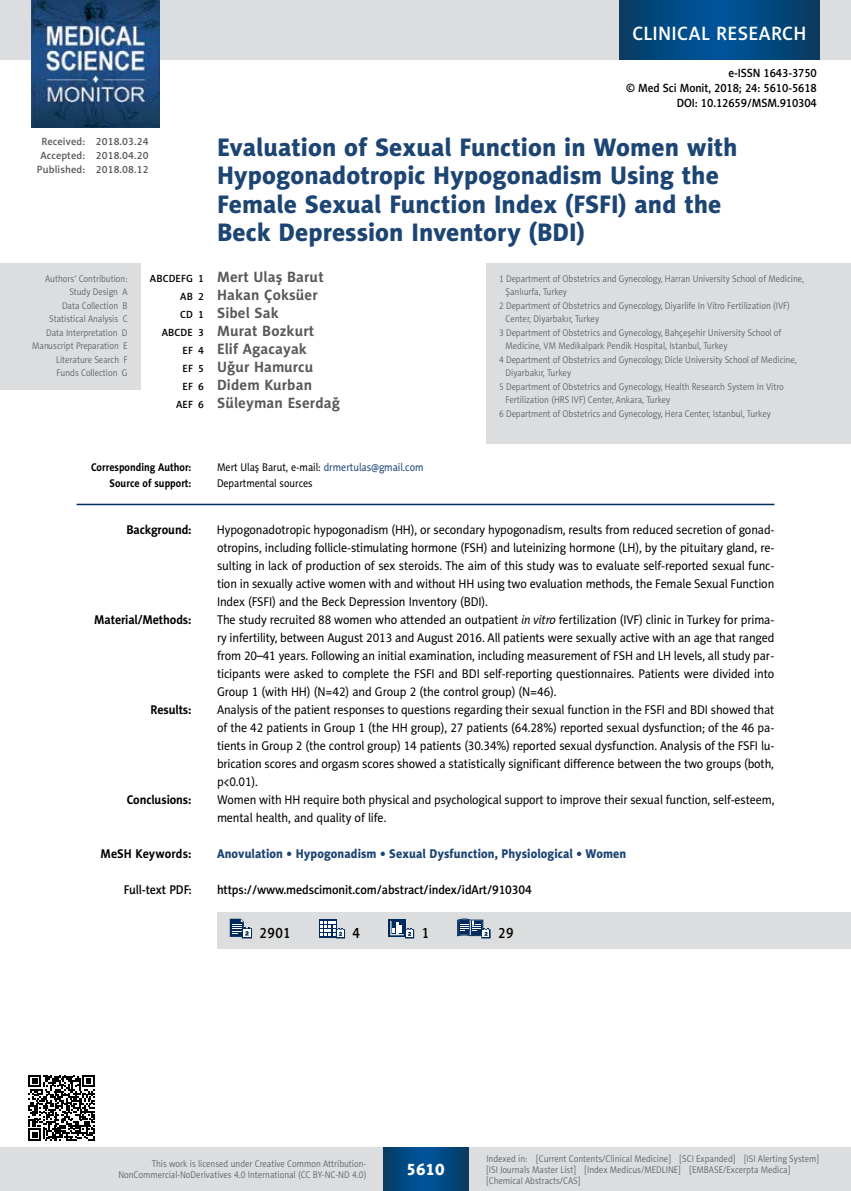
<style>
.page{position:relative;width:851px;height:1191px;background:#fff}
.page>*{position:absolute;margin:0;border:0;box-sizing:border-box;transform-origin:0 0}
.t1{font:25.5px/28.5px "Naomi Sans EFN Heavy";color:#1d4574}
.t2{font:19.5px "Naomi Sans EFN Medium";letter-spacing:.015em;color:#fff}
.t3{font:16.5px "Naomi Sans EFN Heavy";color:#fff}
.t4{font:700 15px "Naomi Sans EFN";letter-spacing:.01em;color:#58595b}
.t5{font:15px "Naomi Sans EFN Medium";letter-spacing:.03em;color:#000;scale:.9 1}
.t6{font:12.75px/18px "Naomi Sans EFN";letter-spacing:-.01em;color:#000;text-align:justify;scale:.95 1}
.t7{font:12.75px "Naomi Sans EFN Medium";letter-spacing:-.01em;color:#000;scale:.95 1}
.t8{font:12.75px "Naomi Sans EFN Heavy";letter-spacing:.005em;color:#1d4574;scale:.95 1}
.t9{font:700 12.75px "Naomi Sans EFN";letter-spacing:-.01em;color:#000;scale:.95 1}
.t10{font:12px/15px "Naomi Sans EFN Medium";letter-spacing:-.01em;color:#000;text-align:right;scale:.95 1}
.t11{font:11.25px "Naomi Sans EFN";color:#000;scale:.9 1}
.t12{font:700 11.25px "Naomi Sans EFN";color:#000;scale:.9 1}
.t13{font:10.5px/13.5px "Naomi Sans EFN Medium";letter-spacing:.01em;color:#58595b;text-align:center}
.t14{font:9.75px/13.5px "Naomi Sans EFN Light";color:#58595b;text-align:right;scale:.9 1}
.s1{font-family:"Naomi Sans EFN Medium";font-weight:400;font-size:10.5px;color:#000}
.s2{color:#1d4574}
.s3{font-style:italic}
</style>
<div class="page">
<div style="left:217px;top:912px;width:633px;height:36px;background:#dcddde"></div>
<svg style="left:230px;top:918px;width:22px;height:20px"></svg>
<div style="left:319px;top:919px;width:17px;height:18px;background:#002b5c"></div>
<svg style="left:320px;top:920px;width:25px;height:18px"></svg>
<div style="left:388px;top:919px;width:18px;height:18px;background:#002b5c"></div>
<svg style="left:390px;top:921px;width:24px;height:17px"></svg>
<svg style="left:457px;top:918px;width:33px;height:20px"></svg>
<hr style="left:77px;top:504px;width:697px;height:1px;background:#002b5c">
<div style="left:0;top:264px;width:140px;height:126px;background:#dcddde"></div>
<div style="left:486px;top:264px;width:364px;height:180px;background:#dcddde"></div>
<svg style="left:28px;top:1075px;width:67px;height:66px"></svg>
<hr style="left:850px;top:0;width:1px;height:60px;background:#dcddde">
<div style="left:0;top:1148px;width:850px;height:43px;background:#dcddde"></div>
<svg style="left:383px;top:1147px;width:85px;height:43px;background:#02487f"></svg>
<div style="left:0;top:0;width:850px;height:60px;background:#dcddde"></div>
<svg style="left:619px;top:0;width:200px;height:60px;background:#02487f"></svg>
<img style="left:32px;top:0;width:127px;height:128px">
<h2 class="t2" style="left:632px;top:22px;width:175px">CLINICAL RESEARCH</h2>
<p class="t10" style="left:626px;top:65px;width:202px">e-ISSN 1643-3750<br>© Med Sci Monit, 2018; 24: 5610-5618<br>DOI: 10.12659/MSM.910304</p>
<h1 class="t1" style="left:217px;top:132px;width:522px">Evaluation of Sexual Function in Women with Hypogonadotropic Hypogonadism Using the Female Sexual Function Index (FSFI) and the Beck Depression Inventory (BDI)</h1>
<p class="t4" style="left:150px;top:268px;width:175px"><span class="s1">ABCDEFG 1</span> Mert Ulaş Barut</p>
<p class="t4" style="left:180px;top:286px;width:139px"><span class="s1">AB 2</span> Hakan Çoksüer</p>
<p class="t4" style="left:180px;top:304px;width:100px"><span class="s1">CD 1</span> Sibel Sak</p>
<p class="t4" style="left:162px;top:322px;width:154px"><span class="s1">ABCDE 3</span> Murat Bozkurt</p>
<p class="t4" style="left:182px;top:340px;width:126px"><span class="s1">EF 4</span> Elif Agacayak</p>
<p class="t4" style="left:182px;top:358px;width:132px"><span class="s1">EF 5</span> Uğur Hamurcu</p>
<p class="t4" style="left:182px;top:376px;width:131px"><span class="s1">EF 6</span> Didem Kurban</p>
<p class="t4" style="left:176px;top:394px;width:165px"><span class="s1">AEF 6</span> Süleyman Eserdağ</p>
<p class="t13" style="left:37px;top:135px;width:113px">Received: 2018.03.24<br>Accepted: 2018.04.20<br>Published: 2018.08.12</p>
<p class="t14" style="left:32px;top:272px;width:107px">Authors’ Contribution:<br>Study Design A<br>Data Collection B<br>Statistical Analysis C<br>Data Interpretation D<br>Manuscript Preparation E<br>Literature Search F<br>Funds Collection G</p>
<p class="t14" style="left:499px;top:272px;width:340px">1 Department of Obstetrics and Gynecology, Harran University School of Medicine,</p>
<p class="t14" style="left:505px;top:285px;width:70px">Şanlıurfa, Turkey</p>
<p class="t14" style="left:499px;top:299px;width:324px">2 Department of Obstetrics and Gynecology, Diyarlife In Vitro Fertilization (IVF)</p>
<p class="t14" style="left:505px;top:312px;width:105px">Center, Diyarbakır, Turkey</p>
<p class="t14" style="left:499px;top:326px;width:315px">3 Department of Obstetrics and Gynecology, Bahçeşehir University School of</p>
<p class="t14" style="left:505px;top:339px;width:248px">Medicine, VM Medikalpark Pendik Hospital, Istanbul, Turkey</p>
<p class="t14" style="left:499px;top:353px;width:332px">4 Department of Obstetrics and Gynecology, Dicle University School of Medicine,</p>
<p class="t14" style="left:505px;top:366px;width:74px">Diyarbakır, Turkey</p>
<p class="t14" style="left:499px;top:380px;width:318px">5 Department of Obstetrics and Gynecology, Health Research System In Vitro</p>
<p class="t14" style="left:505px;top:393px;width:185px">Fertilization (HRS IVF) Center, Ankara, Turkey</p>
<p class="t14" style="left:499px;top:407px;width:303px">6 Department of Obstetrics and Gynecology, Hera Center, Istanbul, Turkey</p>
<p class="t12" style="left:91px;top:460px;width:113px">Corresponding Author:</p>
<p class="t11" style="left:217px;top:460px;width:231px">Mert Ulaş Barut, e-mail: <span class="s2">drmertulas@gmail.com</span></p>
<p class="t12" style="left:110px;top:476px;width:92px">Source of support:</p>
<p class="t11" style="left:217px;top:476px;width:108px">Departmental sources</p>
<p class="t9" style="left:126px;top:522px;width:70px">Background:</p>
<p class="t6" style="left:217px;top:521px;width:588px">Hypogonadotropic hypogonadism (HH), or secondary hypogonadism, results from reduced secretion of gonad&shy;otropins, including follicle-stimulating hormone (FSH) and luteinizing hormone (LH), by the pituitary gland, re&shy;sulting in lack of production of sex steroids. The aim of this study was to evaluate self-reported sexual func&shy;tion in sexually active women with and without HH using two evaluation methods, the Female Sexual Function Index (FSFI) and the Beck Depression Inventory (BDI).</p>
<p class="t9" style="left:94px;top:612px;width:104px">Material/Methods:</p>
<p class="t6" style="left:217px;top:611px;width:588px">The study recruited 88 women who attended an outpatient <span class="s3">in vitro</span> fertilization (IVF) clinic in Turkey for prima&shy;ry infertility, between August 2013 and August 2016. All patients were sexually active with an age that ranged from 20–41 years. Following an initial examination, including measurement of FSH and LH levels, all study par&shy;ticipants were asked to complete the FSFI and BDI self-reporting questionnaires. Patients were divided into Group 1 (with HH) (N=42) and Group 2 (the control group) (N=46).</p>
<p class="t9" style="left:150px;top:702px;width:45px">Results:</p>
<p class="t6" style="left:217px;top:701px;width:588px">Analysis of the patient responses to questions regarding their sexual function in the FSFI and BDI showed that of the 42 patients in Group 1 (the HH group), 27 patients (64.28%) reported sexual dysfunction; of the 46 pa&shy;tients in Group 2 (the control group) 14 patients (30.34%) reported sexual dysfunction. Analysis of the FSFI lu&shy;brication scores and orgasm scores showed a statistically significant difference between the two groups (both, p&lt;0.01).</p>
<p class="t9" style="left:127px;top:792px;width:70px">Conclusions:</p>
<p class="t6" style="left:217px;top:791px;width:588px">Women with HH require both physical and psychological support to improve their sexual function, self-esteem, mental health, and quality of life.</p>
<p class="t9" style="left:100px;top:846px;width:97px">MeSH Keywords:</p>
<p class="t8" style="left:217px;top:846px;width:432px">Anovulation • Hypogonadism • Sexual Dysfunction, Physiological • Women</p>
<p class="t7" style="left:124px;top:882px;width:73px">Full-text PDF:</p>
<p class="t7" style="left:217px;top:882px;width:333px">https://www.medscimonit.com/abstract/index/idArt/910304</p>
<p class="t5" style="left:259px;top:924px;width:36px">2901</p>
<p class="t5" style="left:352px;top:924px;width:10px">4</p>
<p class="t5" style="left:421px;top:924px;width:10px">1</p>
<p class="t5" style="left:498px;top:924px;width:19px">29</p>
<p class="t14" style="left:118px;top:1158px;width:277px;line-height:11.2px">This work is licensed under Creative Common Attribution-<br>NonCommercial-NoDerivatives 4.0 International (CC BY-NC-ND 4.0)</p>
<p class="t3" style="left:406px;top:1159px;width:40px">5610</p>
<p class="t14" style="left:486px;top:1152px;width:371px;line-height:11.2px;text-align:left">Indexed in: [Current Contents/Clinical Medicine] [SCI Expanded] [ISI Alerting System] [ISI Journals Master List] [Index Medicus/MEDLINE] [EMBASE/Excerpta Medica] [Chemical Abstracts/CAS]</p>
</div>
